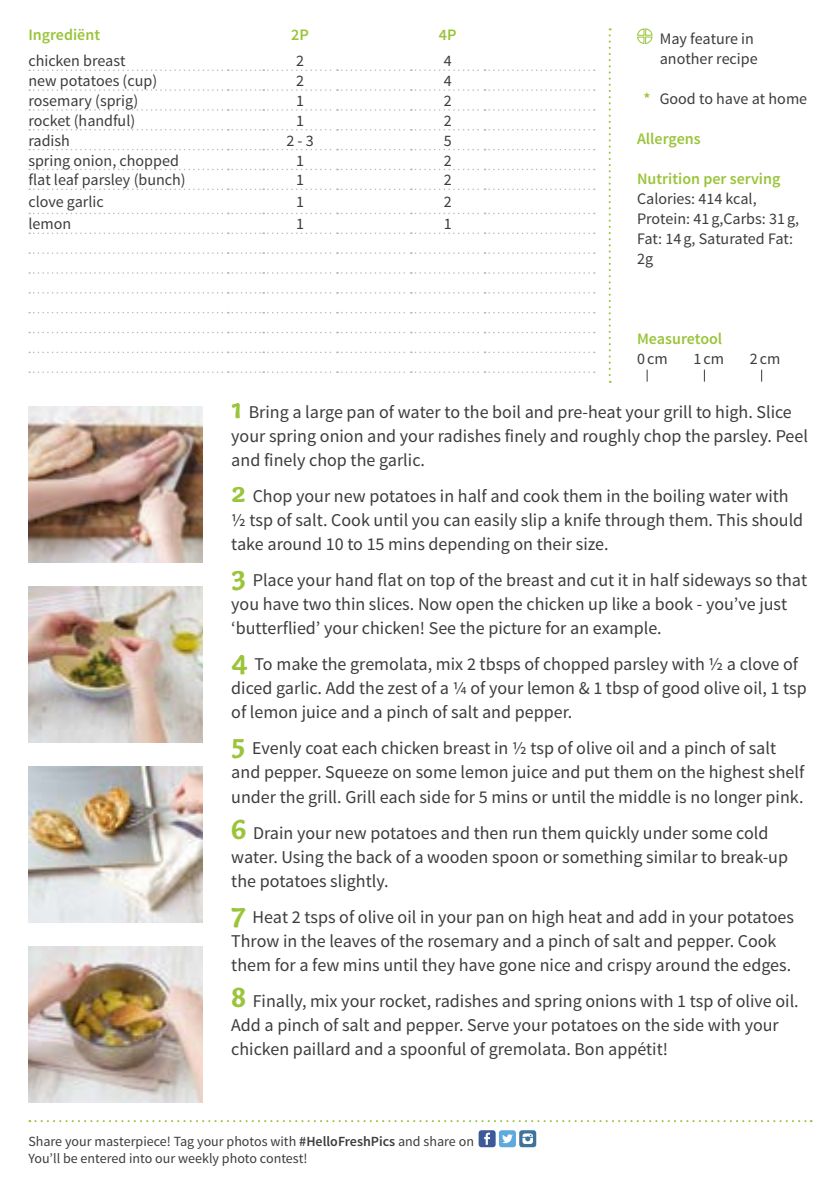
<style>
.page{position:relative;width:840px;height:1191px;background:#fff}
.page>*{position:absolute;margin:0;border:0;box-sizing:border-box;transform-origin:0 0}
.FRONT___BACK_Running{font:18px/24px "Source Sans Pro";color:#3c3c3b}
.BACK_Table_Content_L{font:16px "Source Sans Pro";color:#3c3c3b}
.BACK_Text_next_to_ta{font:16px/20px "Source Sans Pro";color:#3c3c3b}
.BACK_Text_next_to_ta-2{font:600 16px "Source Sans Pro";color:#9ac43a}
.BACK_Table_Content_C{font:16px "Source Sans Pro";color:#3c3c3b}
.BACK_Table_Content_L-2{font:600 16px "Source Sans Pro";color:#9ac43a}
.BACK_Table_Header_CE{font:600 16px "Source Sans Pro";color:#9ac43a}
.t1{font:14px "Source Sans Pro";color:#3c3c3b}
.s1{font-weight:600;color:#9ac43a}
.s2{font-family:"Capucine Basic";font-weight:700;font-size:30px;color:#9ac43a}
.s3{font-weight:600}
</style>
<div class="page">
<div style="left:478px;top:1130px;width:17px;height:17px;background:#3c5a9a;border-radius:3px"></div>
<svg style="left:484px;top:1132px;width:6px;height:12px"></svg>
<div style="left:519px;top:1130px;width:17px;height:17px;background:#40739b;border-radius:3px"></div>
<svg style="left:522px;top:1133px;width:10px;height:11px"></svg>
<div style="left:498px;top:1130px;width:17px;height:17px;background:#5ea9de;border-radius:3px"></div>
<svg style="left:502px;top:1134px;width:10px;height:9px"></svg>
<svg style="left:608px;top:28px;width:2px;height:355px"></svg>
<svg style="left:646px;top:369px;width:1px;height:12px"></svg>
<svg style="left:29px;top:1120px;width:782px;height:2px"></svg>
<svg style="left:29px;top:69px;width:565px;height:2px"></svg>
<svg style="left:29px;top:89px;width:565px;height:2px"></svg>
<svg style="left:29px;top:109px;width:565px;height:2px"></svg>
<svg style="left:29px;top:129px;width:565px;height:1px"></svg>
<svg style="left:29px;top:149px;width:565px;height:1px"></svg>
<svg style="left:29px;top:169px;width:565px;height:1px"></svg>
<svg style="left:29px;top:189px;width:565px;height:1px"></svg>
<svg style="left:29px;top:332px;width:565px;height:1px"></svg>
<svg style="left:29px;top:352px;width:565px;height:1px"></svg>
<svg style="left:29px;top:213px;width:565px;height:1px"></svg>
<svg style="left:29px;top:232px;width:565px;height:2px"></svg>
<svg style="left:29px;top:252px;width:565px;height:2px"></svg>
<svg style="left:29px;top:272px;width:565px;height:2px"></svg>
<svg style="left:29px;top:292px;width:565px;height:1px"></svg>
<svg style="left:29px;top:312px;width:565px;height:1px"></svg>
<svg style="left:29px;top:371px;width:565px;height:2px"></svg>
<img style="left:28px;top:946px;width:175px;height:156px">
<img style="left:28px;top:406px;width:175px;height:156px">
<img style="left:28px;top:586px;width:175px;height:156px">
<img style="left:28px;top:766px;width:175px;height:156px">
<svg style="left:637px;top:28px;width:15px;height:16px"></svg>
<p class="BACK_Table_Content_L-2" style="left:28px;top:25px;width:73px">Ingrediënt</p>
<p class="BACK_Table_Header_CE" style="left:291px;top:25px;width:19px">2P</p>
<p class="BACK_Table_Header_CE" style="left:438px;top:25px;width:19px">4P</p>
<p class="BACK_Table_Content_L" style="left:28px;top:51px;width:99px">chicken breast</p>
<p class="BACK_Table_Content_C" style="left:296px;top:51px;width:9px">2</p>
<p class="BACK_Table_Content_C" style="left:443px;top:51px;width:9px">4</p>
<p class="BACK_Table_Content_L" style="left:28px;top:71px;width:130px">new potatoes (cup)</p>
<p class="BACK_Table_Content_C" style="left:296px;top:71px;width:9px">2</p>
<p class="BACK_Table_Content_C" style="left:443px;top:71px;width:9px">4</p>
<p class="BACK_Table_Content_L" style="left:28px;top:91px;width:111px">rosemary (sprig)</p>
<p class="BACK_Table_Content_C" style="left:296px;top:91px;width:9px">1</p>
<p class="BACK_Table_Content_C" style="left:443px;top:91px;width:9px">2</p>
<p class="BACK_Table_Content_L" style="left:28px;top:111px;width:108px">rocket (handful)</p>
<p class="BACK_Table_Content_C" style="left:296px;top:111px;width:9px">1</p>
<p class="BACK_Table_Content_C" style="left:443px;top:111px;width:9px">2</p>
<p class="BACK_Table_Content_L" style="left:28px;top:130px;width:43px">radish</p>
<p class="BACK_Table_Content_C" style="left:286px;top:130px;width:29px">2 - 3</p>
<p class="BACK_Table_Content_C" style="left:443px;top:130px;width:9px">5</p>
<p class="BACK_Table_Content_L" style="left:28px;top:150px;width:152px">spring onion, chopped</p>
<p class="BACK_Table_Content_C" style="left:296px;top:150px;width:9px">1</p>
<p class="BACK_Table_Content_C" style="left:443px;top:150px;width:9px">2</p>
<p class="BACK_Table_Content_L" style="left:28px;top:170px;width:159px">flat leaf parsley (bunch)</p>
<p class="BACK_Table_Content_C" style="left:296px;top:170px;width:9px">1</p>
<p class="BACK_Table_Content_C" style="left:443px;top:170px;width:9px">2</p>
<p class="BACK_Table_Content_L" style="left:28px;top:192px;width:77px">clove garlic</p>
<p class="BACK_Table_Content_C" style="left:296px;top:192px;width:9px">1</p>
<p class="BACK_Table_Content_C" style="left:443px;top:192px;width:9px">2</p>
<p class="BACK_Table_Content_L" style="left:28px;top:214px;width:44px">lemon</p>
<p class="BACK_Table_Content_C" style="left:296px;top:214px;width:9px">1</p>
<p class="BACK_Table_Content_C" style="left:443px;top:214px;width:9px">1</p>
<p class="BACK_Text_next_to_ta" style="left:659px;top:29px;width:96px">May feature in</p>
<p class="BACK_Text_next_to_ta" style="left:659px;top:49px;width:99px">another recipe</p>
<p class="BACK_Text_next_to_ta" style="left:643px;top:89px;width:165px"><span class="s1">*</span> Good to have at home</p>
<p class="BACK_Text_next_to_ta-2" style="left:636px;top:129px;width:65px">Allergens</p>
<p class="BACK_Text_next_to_ta-2" style="left:636px;top:169px;width:145px">Nutrition per serving</p>
<p class="BACK_Text_next_to_ta" style="left:636px;top:189px;width:121px">Calories: 414 kcal,</p>
<p class="BACK_Text_next_to_ta" style="left:636px;top:209px;width:163px">Protein: 41g,Carbs: 31g,<br>Fat: 14g, Saturated Fat:<br>2g</p>
<p class="BACK_Text_next_to_ta-2" style="left:636px;top:328px;width:87px">Measuretool</p>
<p class="BACK_Text_next_to_ta" style="left:636px;top:349px;width:32px">0cm</p>
<p class="BACK_Text_next_to_ta" style="left:693px;top:349px;width:32px">1cm</p>
<p class="BACK_Text_next_to_ta" style="left:749px;top:349px;width:32px">2cm</p>
<p class="FRONT___BACK_Running" style="left:231px;top:401px;width:578px"><span class="s2">1</span> Bring a large pan of water to the boil and pre-heat your grill to high. Slice your spring onion and your radishes finely and roughly chop the parsley. Peel and finely chop the garlic.</p>
<p class="FRONT___BACK_Running" style="left:231px;top:485px;width:573px"><span class="s2">2</span> Chop your new potatoes in half and cook them in the boiling water with ½ tsp of salt. Cook until you can easily slip a knife through them. This should take around 10 to 15 mins depending on their size.</p>
<p class="FRONT___BACK_Running" style="left:231px;top:569px;width:577px"><span class="s2">3</span> Place your hand flat on top of the breast and cut it in half sideways so that you have two thin slices. Now open the chicken up like a book - you’ve just ‘butterflied’ your chicken! See the picture for an example.</p>
<p class="FRONT___BACK_Running" style="left:231px;top:653px;width:576px"><span class="s2">4</span> To make the gremolata, mix 2 tbsps of chopped parsley with ½ a clove of diced garlic. Add the zest of a ¼ of your lemon &amp; 1 tbsp of good olive oil, 1 tsp of lemon juice and a pinch of salt and pepper.</p>
<p class="FRONT___BACK_Running" style="left:231px;top:737px;width:574px"><span class="s2">5</span> Evenly coat each chicken breast in ½ tsp of olive oil and a pinch of salt and pepper. Squeeze on some lemon juice and put them on the highest shelf under the grill. Grill each side for 5 mins or until the middle is no longer pink.</p>
<p class="FRONT___BACK_Running" style="left:231px;top:821px;width:558px"><span class="s2">6</span> Drain your new potatoes and then run them quickly under some cold water. Using the back of a wooden spoon or something similar to break-up the potatoes slightly.</p>
<p class="FRONT___BACK_Running" style="left:231px;top:905px;width:564px"><span class="s2">7</span> Heat 2 tsps of olive oil in your pan on high heat and add in your potatoes</p>
<p class="FRONT___BACK_Running" style="left:231px;top:929px;width:561px">Throw in the leaves of the rosemary and a pinch of salt and pepper. Cook them for a few mins until they have gone nice and crispy around the edges.</p>
<p class="FRONT___BACK_Running" style="left:231px;top:989px;width:568px"><span class="s2">8</span> Finally, mix your rocket, radishes and spring onions with 1 tsp of olive oil.</p>
<p class="FRONT___BACK_Running" style="left:231px;top:1013px;width:548px">Add a pinch of salt and pepper. Serve your potatoes on the side with your chicken paillard and a spoonful of gremolata. Bon appétit!</p>
<p class="t1" style="left:28px;top:1132px;width:447px">Share your masterpiece! Tag your photos with <span class="s3">#HelloFreshPics</span> and share on</p>
<p class="t1" style="left:28px;top:1149px;width:280px">You’ll be entered into our weekly photo contest!</p>
</div>
